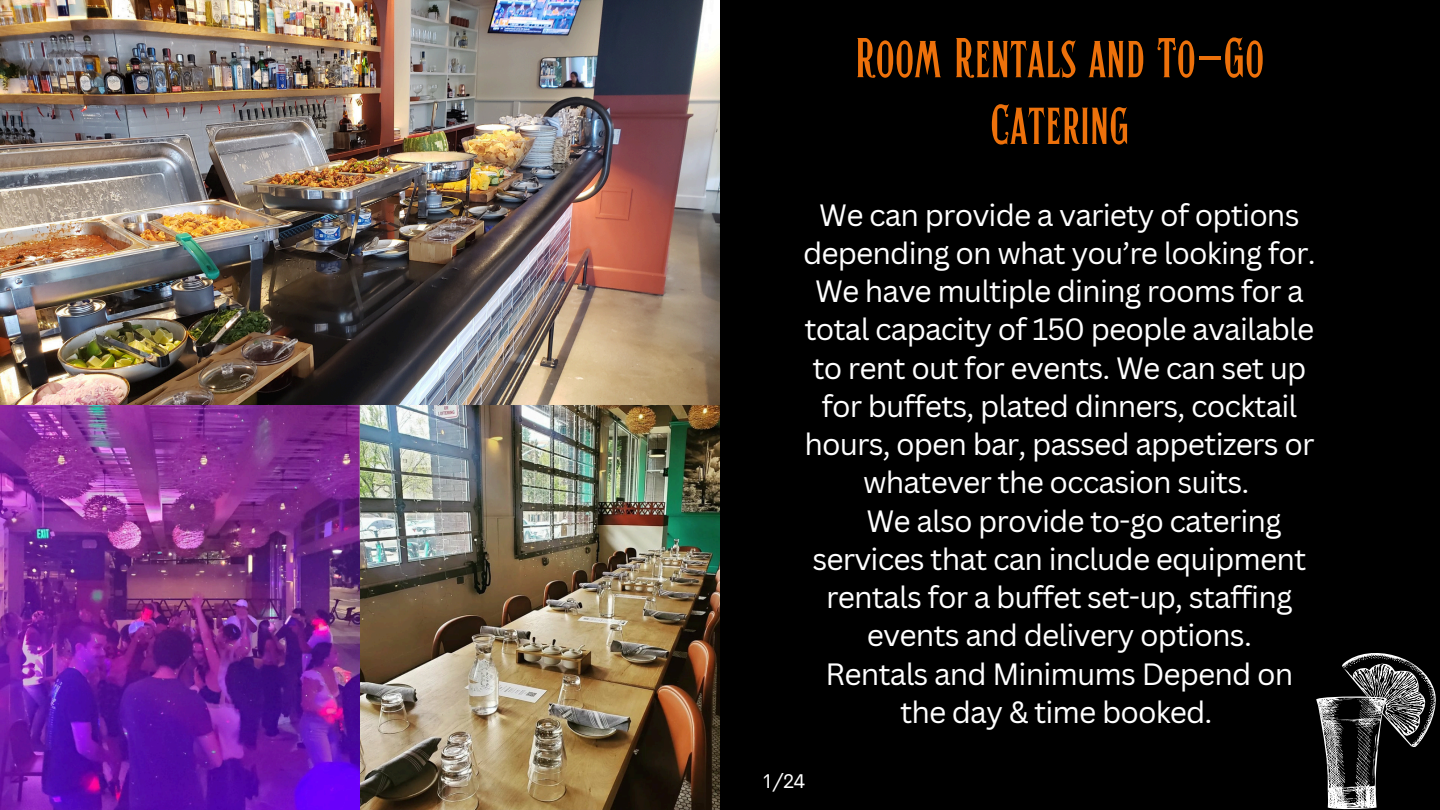
<style>
.page{position:relative;width:1440px;height:810px;background:#000}
.page>*{position:absolute;margin:0;border:0;box-sizing:border-box;transform-origin:0 0}
.t1{font:56px/66.8px "Hertical Serif";color:#ed710b;text-align:center}
.t2{font:30px "Canva Sans";letter-spacing:-.03em;color:#fff}
.t3{font:20px "Cerebri Sans";color:#fff}
</style>
<div class="page">
<img style="left:0;top:0;width:720px;height:810px">
<svg style="left:1316px;top:653px;width:120px;height:157px"></svg>
<h1 class="t1" style="left:854px;top:23px;width:411px">Room Rentals and To-Go<br>Catering</h1>
<h2 class="t2" style="left:819px;top:194px;width:482px">We can provide a variety of options</h2>
<h2 class="t2" style="left:803px;top:232px;width:514px">depending on what you’re looking for.</h2>
<h2 class="t2" style="left:815px;top:270px;width:490px">We have multiple dining rooms for a</h2>
<h2 class="t2" style="left:805px;top:308px;width:511px">total capacity of 150 people available</h2>
<h2 class="t2" style="left:812px;top:347px;width:496px">to rent out for events. We can set up</h2>
<h2 class="t2" style="left:822px;top:385px;width:477px">for buffets, plated dinners, cocktail</h2>
<h2 class="t2" style="left:804px;top:423px;width:512px">hours, open bar, passed appetizers or</h2>
<h2 class="t2" style="left:863px;top:461px;width:388px">whatever the occasion suits.</h2>
<h2 class="t2" style="left:867px;top:500px;width:417px">We also provide to-go catering</h2>
<h2 class="t2" style="left:813px;top:538px;width:495px">services that can include equipment</h2>
<h2 class="t2" style="left:826px;top:576px;width:468px">rentals for a buffet set-up, staffing</h2>
<h2 class="t2" style="left:867px;top:614px;width:386px">events and delivery options.</h2>
<h2 class="t2" style="left:826px;top:653px;width:469px">Rentals and Minimums Depend on</h2>
<h2 class="t2" style="left:900px;top:691px;width:314px">the day &amp; time booked.</h2>
<p class="t3" style="left:762px;top:768px;width:45px">1/24</p>
</div>
